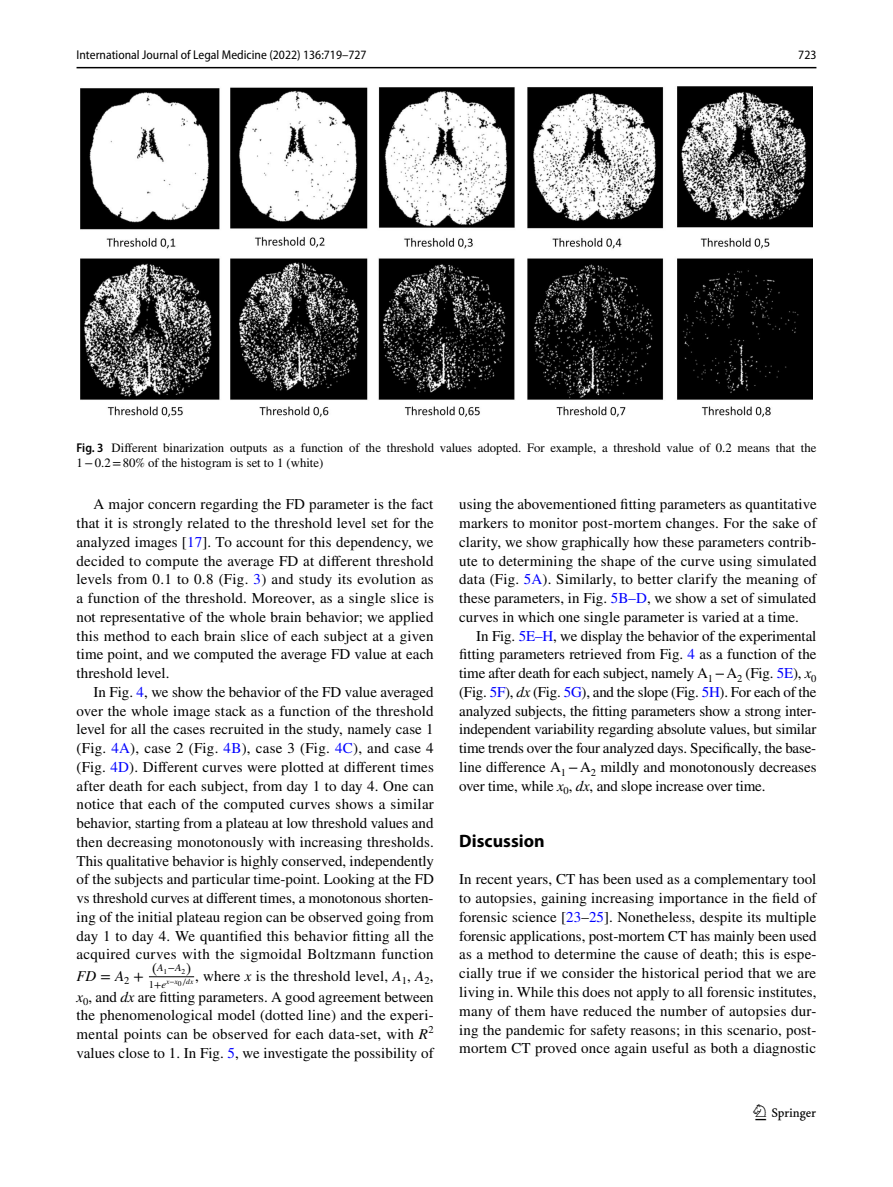
<style>
.page{position:relative;width:893px;height:1187px;background:#fff}
.page>*{position:absolute;margin:0;border:0;box-sizing:border-box;transform-origin:0 0}
.t1{font:22.5px "Springnew Regular 3";color:#000}
.t2{font:700 18px "Myriad Pro";color:#000}
.t3{font:15px/18.8px "STIX";letter-spacing:.005em;color:#000;text-align:justify}
.t4{font:15px "STIX Math";color:#000}
.t5{font:12.75px/15px "STIX";color:#000}
.t6{font:semi-condensed 12.75px "Myriad Pro";color:#000}
.s1{font-family:"Myriad Pro";font-weight:600;font-stretch:semi-condensed}
.s2{color:#00f}
.s3{font-family:"STIX General";font-style:italic}
.s4{font-family:"STIX Math"}
.s5{font-style:italic}
.s6{font-family:"STIX General";font-style:italic;font-size:10.5px}
.s7{font-size:10.5px}
</style>
<div class="page">
<hr style="left:77px;top:67px;width:739px;height:1px;background:#000">
<hr style="left:149px;top:976px;width:45px;height:1px;background:#000">
<img style="left:81px;top:87px;width:731px;height:330px">
<p class="t6" style="left:77px;top:48px;width:292px">International Journal of Legal Medicine (2022) 136:719–727</p>
<p class="t6" style="left:798px;top:48px;width:20px">723</p>
<p class="t5" style="left:77px;top:441px;width:741px"><span class="s1">Fig. 3</span> Different binarization outputs as a function of the threshold values adopted. For example, a threshold value of 0.2 means that the<br>1−0.2=80% of the histogram is set to 1 (white)</p>
<p class="t3" style="left:77px;top:496px;width:359px;text-indent:17px">A major concern regarding the FD parameter is the fact that it is strongly related to the threshold level set for the analyzed images [<span class="s2">17</span>]. To account for this dependency, we decided to compute the average FD at different threshold levels from 0.1 to 0.8 (Fig. <span class="s2">3</span>) and study its evolution as a function of the threshold. Moreover, as a single slice is not representative of the whole brain behavior; we applied this method to each brain slice of each subject at a given time point, and we computed the average FD value at each threshold level.</p>
<p class="t3" style="left:77px;top:683px;width:359px;text-indent:17px">In Fig. <span class="s2">4</span>, we show the behavior of the FD value averaged over the whole image stack as a function of the threshold level for all the cases recruited in the study, namely case 1 (Fig. <span class="s2">4A</span>), case 2 (Fig. <span class="s2">4B</span>), case 3 (Fig. <span class="s2">4C</span>), and case 4 (Fig. <span class="s2">4D</span>). Different curves were plotted at different times after death for each subject, from day 1 to day 4. One can notice that each of the computed curves shows a similar behavior, starting from a plateau at low threshold values and then decreasing monotonously with increasing thresholds.<br>This qualitative behavior is highly conserved, independently of the subjects and particular time-point. Looking at the FD vs threshold curves at different times, a monotonous shorten&shy;ing of the initial plateau region can be observed going from day 1 to day 4. We quantified this behavior fitting all the acquired curves with the sigmoidal Boltzmann function</p>
<p class="t3" style="left:76px;top:967px;width:359px"><span class="s3">FD</span> <span class="s4">=</span> <span class="s3">A</span><sub>2</sub> <span class="s4">+</span> <sub>1</sub><sub>+</sub><sub>e</sub><sub>x</sub><sub>−</sub><sub>x</sub><sub>0</sub><sub>∕</sub><sub>dx</sub> , where <span class="s5">x</span> is the threshold level, <span class="s5">A</span><sub>1</sub>, <span class="s5">A</span><sub>2</sub>,</p>
<p class="t4" style="left:152px;top:961px;width:41px">(<span class="s6">A</span><sub>1</sub><span class="s7">−</span><span class="s6">A</span><sub>2</sub>)</p>
<p class="t3" style="left:77px;top:988px;width:359px"><span class="s5">x</span><sub>0</sub>, and <span class="s5">dx</span> are fitting parameters. A good agreement between the phenomenological model (dotted line) and the experi&shy;mental points can be observed for each data-set, with <span class="s5">R</span><sup>2 </sup>values close to 1. In Fig. <span class="s2">5</span>, we investigate the possibility of</p>
<p class="t3" style="left:459px;top:496px;width:359px">using the abovementioned fitting parameters as quantitative markers to monitor post-mortem changes. For the sake of clarity, we show graphically how these parameters contrib&shy;ute to determining the shape of the curve using simulated data (Fig. <span class="s2">5A</span>). Similarly, to better clarify the meaning of these parameters, in Fig. <span class="s2">5B–D</span>, we show a set of simulated curves in which one single parameter is varied at a time.</p>
<p class="t3" style="left:459px;top:627px;width:359px;text-indent:17px">In Fig. <span class="s2">5E–H</span>, we display the behavior of the experimental fitting parameters retrieved from Fig. <span class="s2">4</span> as a function of the time after death for each subject, namely A<sub>1</sub> − -A<sub>2</sub> (Fig. <span class="s2">5E</span>), <span class="s5">x</span><sub>0 </sub>(Fig. <span class="s2">5F</span>), <span class="s5">dx</span> (Fig. <span class="s2">5G</span>), and the slope (Fig. <span class="s2">5H</span>). For each of the analyzed subjects, the fitting parameters show a strong inter&shy;independent variability regarding absolute values, but similar time trends over the four analyzed days. Specifically, the base&shy;line difference A<sub>1</sub> − -A<sub>2</sub> mildly and monotonously decreases over time, while <span class="s5">x</span><sub>0</sub>, <span class="s5">dx</span>, and slope increase over time.</p>
<p class="t2" style="left:459px;top:829px;width:87px">Discussion</p>
<p class="t3" style="left:459px;top:871px;width:359px">In recent years, CT has been used as a complementary tool to autopsies, gaining increasing importance in the field of forensic science [<span class="s2">23</span>–<span class="s2">25</span>]. Nonetheless, despite its multiple forensic applications, post-mortem CT has mainly been used as a method to determine the cause of death; this is espe&shy;cially true if we consider the historical period that we are living in. While this does not apply to all forensic institutes, many of them have reduced the number of autopsies dur&shy;ing the pandemic for safety reasons; in this scenario, post&shy;mortem CT proved once again useful as both a diagnostic</p>
<h1 class="t1" style="left:755px;top:1104px;width:62px">1 3</h1>
</div>
